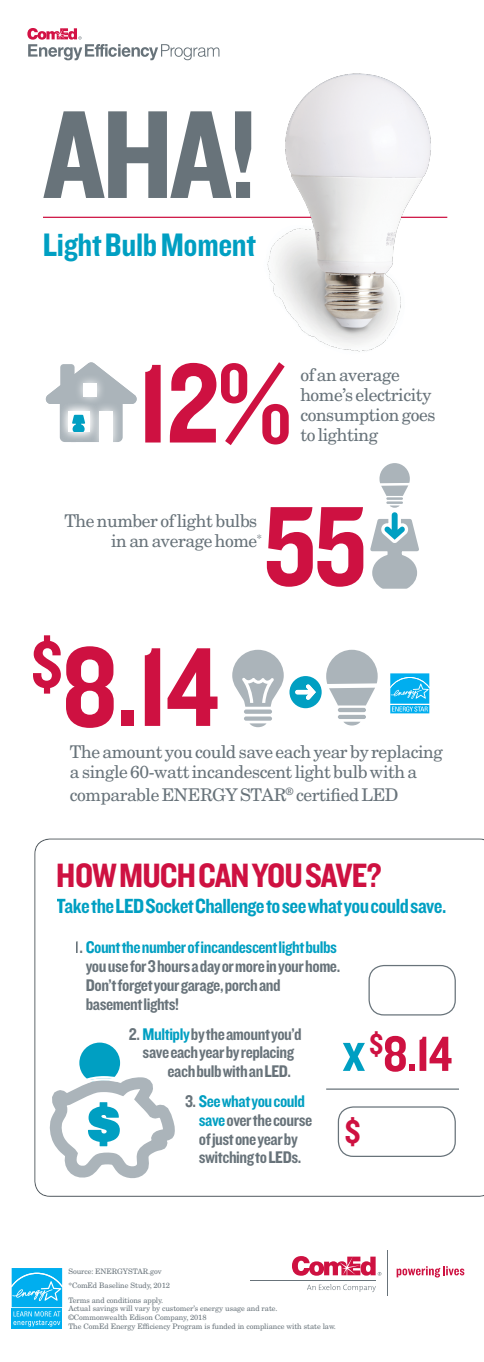
<style>
.page{position:relative;width:484px;height:1362px;background:#fff}
.page>*{position:absolute;margin:0;border:0;box-sizing:border-box;transform-origin:0 0}
.t1{font:130px "Knockout 50 Welterweight";color:#68737a}
.t2{font:116.5px "Knockout 50 Welterweight";color:#ce1141}
.t3{font:51.25px "Knockout 50 Welterweight";color:#ce1141}
.t4{font:35px "Knockout 50 Welterweight";letter-spacing:-.025em;color:#ce1141}
.t5{font:34px "Knockout 50 Welterweight";color:#ce1141}
.t6{font:33.75px "Knockout 50 Welterweight";letter-spacing:-.01em;color:#009fc2}
.t7{font:21.25px "Knockout 50 Welterweight";letter-spacing:-.025em;color:#009fc2}
.t8{font:17.5px/18.8px "Knockout 50 Welterweight";letter-spacing:-.025em;color:#68737a}
.t9{font:17.5px/20px "New Century Schlbk";letter-spacing:-.025em;color:#68737a}
.t10{font:7.5px/8.8px "New Century Schlbk";letter-spacing:-.01em;color:#68737a}
.s1{color:#009fc2}
.s2{font-size:58.25px;color:#009fc2}
</style>
<div class="page">
<img style="left:226px;top:73px;width:222px;height:279px">
<hr style="left:43px;top:217px;width:404px;height:1px;background:#ce1141">
<svg style="left:27px;top:28px;width:192px;height:32px"></svg>
<svg style="left:307px;top:1284px;width:69px;height:7px"></svg>
<hr style="left:250px;top:1279px;width:125px;height:1px;background:#68737a">
<hr style="left:387px;top:1250px;width:1px;height:45px;background:#68737a">
<svg style="left:292px;top:1256px;width:89px;height:19px"></svg>
<svg style="left:396px;top:1266px;width:68px;height:11px"></svg>
<svg style="left:45px;top:362px;width:92px;height:80px"></svg>
<svg style="left:370px;top:463px;width:49px;height:126px"></svg>
<svg style="left:232px;top:649px;width:52px;height:78px"></svg>
<div style="left:289px;top:676px;width:33px;height:32px;background:#009fc2;border-radius:50%"></div>
<svg style="left:295px;top:684px;width:21px;height:15px"></svg>
<svg style="left:326px;top:649px;width:52px;height:76px"></svg>
<svg style="left:390px;top:673px;width:40px;height:41px;background:#37bff2"></svg>
<div style="left:79px;top:1042px;width:41px;height:41px;background:#009fc2;border-radius:50%"></div>
<svg style="left:49px;top:1069px;width:126px;height:110px"></svg>
<div style="left:368px;top:964px;width:88px;height:51px;border:1px solid #68737a;border-radius:15px"></div>
<hr style="left:326px;top:1088px;width:133px;height:1px;background:#68737a">
<div style="left:338px;top:1106px;width:118px;height:50px;border:1px solid #68737a;border-radius:15px"></div>
<svg style="left:11px;top:1268px;width:52px;height:61px"></svg>
<div style="left:12px;top:1308px;width:50px;height:20px;background:#00aeef"></div>
<svg style="left:12px;top:1268px;width:50px;height:58px"></svg>
<p class="t1" style="left:43px;top:69px;width:216px">AHA!</p>
<p class="t6" style="left:43px;top:223px;width:214px">Light Bulb Moment</p>
<p class="t2" style="left:137px;top:327px;width:157px">12%</p>
<p class="t9" style="left:300px;top:364px;width:137px">of an average home’s electricity consumption goes to lighting</p>
<p class="t2" style="left:263px;top:469px;width:106px">55</p>
<p class="t9" style="left:64px;top:511px;width:194px">The number of light bulbs</p>
<p class="t9" style="left:111px;top:531px;width:152px">in an average home<sup>*</sup></p>
<p class="t2" style="left:30px;top:610px;width:190px"><sup>$</sup>8.14</p>
<p class="t9" style="left:70px;top:741px;width:374px">The amount you could save each year by replacing a single 60-watt incandescent light bulb with a</p>
<p class="t9" style="left:70px;top:784px;width:330px">comparable ENERGY STAR<sup>®</sup> certified LED</p>
<h3 class="t4" style="left:57px;top:852px;width:326px">HOW MUCH CAN YOU SAVE?</h3>
<p class="t7" style="left:57px;top:891px;width:391px">Take the LED Socket Challenge to see what you could save.</p>
<p class="t8" style="left:86px;top:937px;width:256px;text-indent:-11px">1. <span class="s1">Count the number of incandescent light bulbs </span>you use for 3 hours a day or more in your home.<br>Don’t forget your garage, porch and basement lights!</p>
<p class="t8" style="left:129px;top:1023px;width:174px">2. <span class="s1">Multiply</span> by the amount you’d</p>
<p class="t8" style="left:143px;top:1042px;width:153px">save each year by replacing</p>
<p class="t8" style="left:167px;top:1061px;width:125px">each bulb with an LED.</p>
<p class="t8" style="left:199px;top:1091px;width:115px;text-indent:-14px">3. <span class="s1">See what you could save</span> over the course of just one year by switching to LEDs.</p>
<h3 class="t3" style="left:342px;top:1020px;width:111px"><span class="s2">x</span> <sup>$</sup>8.14</h3>
<p class="t5" style="left:344px;top:1109px;width:18px">$</p>
<p class="t10" style="left:68px;top:1266px;width:95px">Source: ENERGYSTAR.gov</p>
<p class="t10" style="left:68px;top:1280px;width:103px">*ComEd Baseline Study, 2012</p>
<p class="t10" style="left:68px;top:1295px;width:269px">Terms and conditions apply.<br>Actual savings will vary by customer’s energy usage and rate. ©Commonwealth Edison Company, 2018<br>The ComEd Energy Efficiency Program is funded in compliance with state law.</p>
</div>
